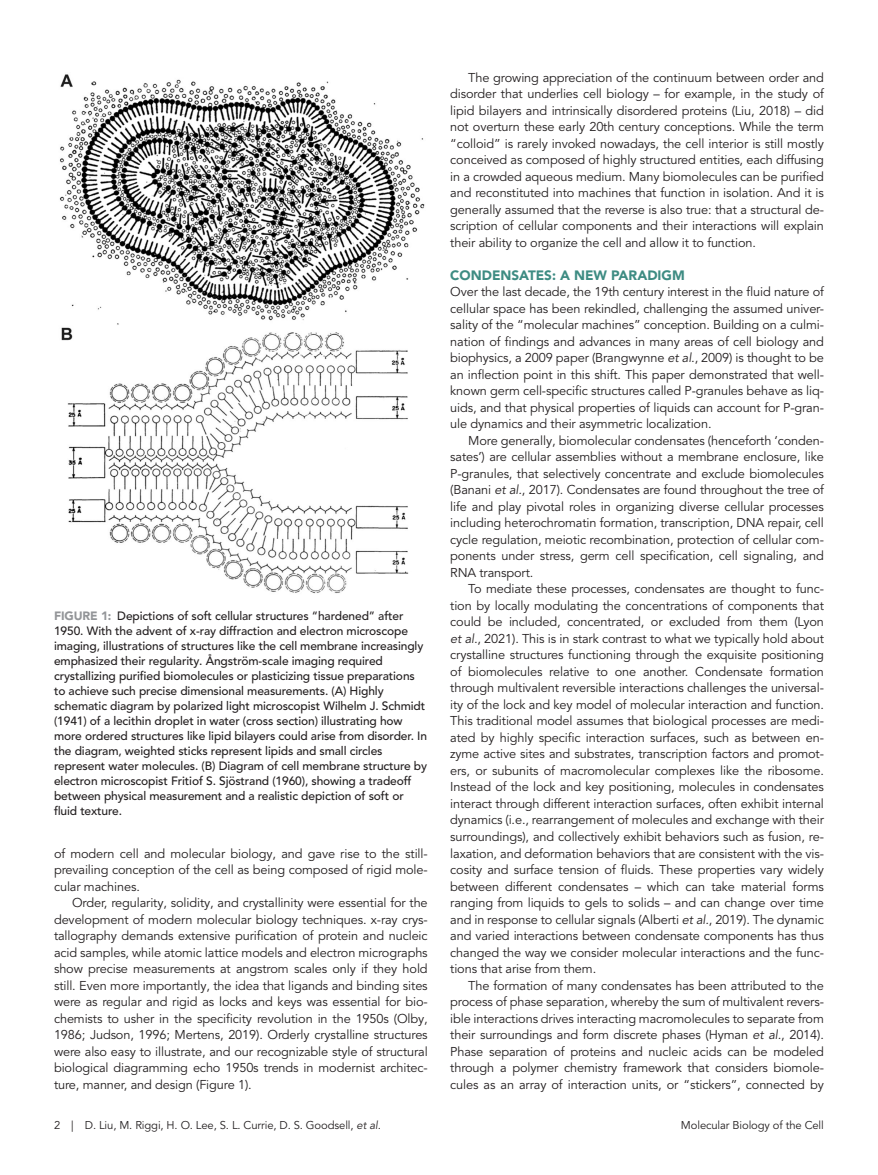
<style>
.page{position:relative;width:878px;height:1175px;background:#fff}
.page>*{position:absolute;margin:0;border:0;box-sizing:border-box;transform-origin:0 0}
.t1{font:900 13.5px "Avenir LT Pro";color:#3e8c83}
.Para{font:12.75px/16.5px "Avenir LT Pro";letter-spacing:-.01em;color:#231f20;text-align:justify}
.ParaFL{font:12.75px/16.5px "Avenir LT Pro";letter-spacing:-.01em;color:#231f20;text-align:justify}
.FigCaption{font:500 12px/15px "Avenir LT Pro";letter-spacing:-.01em;color:#231f20}
.Running_Author{font:11.25px "Avenir LT Pro";letter-spacing:-.01em;color:#231f20}
.s1{font-weight:900;color:#939598}
.s2{font-style:italic}
</style>
<div class="page">
<img style="left:59px;top:74px;width:366px;height:520px">
<p class="FigCaption" style="left:54px;top:608px;width:374px"><span class="s1">FIGURE 1:</span> Depictions of soft cellular structures “hardened” after 1950. With the advent of x-ray diffraction and electron microscope imaging, illustrations of structures like the cell membrane increasingly emphasized their regularity. Ångström-scale imaging required crystallizing purified biomolecules or plasticizing tissue preparations to achieve such precise dimensional measurements. (A) Highly schematic diagram by polarized light microscopist Wilhelm J. Schmidt (1941) of a lecithin droplet in water (cross section) illustrating how more ordered structures like lipid bilayers could arise from disorder. In the diagram, weighted sticks represent lipids and small circles represent water molecules. (B) Diagram of cell membrane structure by electron microscopist Fritiof S. Sjöstrand (1960), showing a tradeoff between physical measurement and a realistic depiction of soft or fluid texture.</p>
<p class="Para" style="left:54px;top:845px;width:375px">of modern cell and molecular biology, and gave rise to the still&shy;prevailing conception of the cell as being composed of rigid mole&shy;cular machines.</p>
<p class="Para" style="left:54px;top:894px;width:375px;text-indent:18px">Order, regularity, solidity, and crystallinity were essential for the development of modern molecular biology techniques. x-ray crys&shy;tallography demands extensive purification of protein and nucleic acid samples, while atomic lattice models and electron micrographs show precise measurements at angstrom scales only if they hold still. Even more importantly, the idea that ligands and binding sites were as regular and rigid as locks and keys was essential for bio&shy;chemists to usher in the specificity revolution in the 1950s (Olby, 1986; Judson, 1996; Mertens, 2019). Orderly crystalline structures were also easy to illustrate, and our recognizable style of structural biological diagramming echo 1950s trends in modernist architec&shy;ture, manner, and design (Figure 1).</p>
<p class="Para" style="left:450px;top:69px;width:375px;text-indent:18px">The growing appreciation of the continuum between order and disorder that underlies cell biology – for example, in the study of lipid bilayers and intrinsically disordered proteins (Liu, 2018) – did not overturn these early 20th century conceptions. While the term “colloid” is rarely invoked nowadays, the cell interior is still mostly conceived as composed of highly structured entities, each diffusing in a crowded aqueous medium. Many biomolecules can be purified and reconstituted into machines that function in isolation. And it is generally assumed that the reverse is also true: that a structural de&shy;scription of cellular components and their interactions will explain their ability to organize the cell and allow it to function.</p>
<h1 class="t1" style="left:450px;top:267px;width:236px">CONDENSATES: A NEW PARADIGM</h1>
<p class="ParaFL" style="left:450px;top:284px;width:375px">Over the last decade, the 19th century interest in the fluid nature of cellular space has been rekindled, challenging the assumed univer&shy;sality of the “molecular machines” conception. Building on a culmi&shy;nation of findings and advances in many areas of cell biology and biophysics, a 2009 paper (Brangwynne <span class="s2">et al.</span>, 2009) is thought to be an inflection point in this shift. This paper demonstrated that well&shy;known germ cell-specific structures called P-granules behave as liq&shy;uids, and that physical properties of liquids can account for P-gran&shy;ule dynamics and their asymmetric localization.</p>
<p class="Para" style="left:450px;top:432px;width:375px;text-indent:18px">More generally, biomolecular condensates (henceforth ‘conden&shy;sates’) are cellular assemblies without a membrane enclosure, like P-granules, that selectively concentrate and exclude biomolecules (Banani <span class="s2">et al.</span>, 2017). Condensates are found throughout the tree of life and play pivotal roles in organizing diverse cellular processes including heterochromatin formation, transcription, DNA repair, cell cycle regulation, meiotic recombination, protection of cellular com&shy;ponents under stress, germ cell specification, cell signaling, and RNA transport.</p>
<p class="Para" style="left:450px;top:581px;width:375px;text-indent:18px">To mediate these processes, condensates are thought to func&shy;tion by locally modulating the concentrations of components that could be included, concentrated, or excluded from them (Lyon <span class="s2">et al.</span>, 2021). This is in stark contrast to what we typically hold about crystalline structures functioning through the exquisite positioning of biomolecules relative to one another. Condensate formation through multivalent reversible interactions challenges the universal&shy;ity of the lock and key model of molecular interaction and function.<br>This traditional model assumes that biological processes are medi&shy;ated by highly specific interaction surfaces, such as between en&shy;zyme active sites and substrates, transcription factors and promot&shy;ers, or subunits of macromolecular complexes like the ribosome.<br>Instead of the lock and key positioning, molecules in condensates interact through different interaction surfaces, often exhibit internal dynamics (i.e., rearrangement of molecules and exchange with their surroundings), and collectively exhibit behaviors such as fusion, re&shy;laxation, and deformation behaviors that are consistent with the vis&shy;cosity and surface tension of fluids. These properties vary widely between different condensates – which can take material forms ranging from liquids to gels to solids – and can change over time and in response to cellular signals (Alberti <span class="s2">et al.</span>, 2019). The dynamic and varied interactions between condensate components has thus changed the way we consider molecular interactions and the func&shy;tions that arise from them.</p>
<p class="Para" style="left:450px;top:977px;width:375px;text-indent:18px">The formation of many condensates has been attributed to the process of phase separation, whereby the sum of multivalent revers&shy;ible interactions drives interacting macromolecules to separate from their surroundings and form discrete phases (Hyman <span class="s2">et al.</span>, 2014).<br>Phase separation of proteins and nucleic acids can be modeled through a polymer chemistry framework that considers biomole&shy;cules as an array of interaction units, or “stickers”, connected by</p>
<p class="Running_Author" style="left:54px;top:1118px;width:328px">2 | D. Liu, M. Riggi, H. O. Lee, S. L. Currie, D. S. Goodsell, <span class="s2">et al.</span></p>
<p class="Running_Author" style="left:681px;top:1118px;width:144px">Molecular Biology of the Cell</p>
</div>
